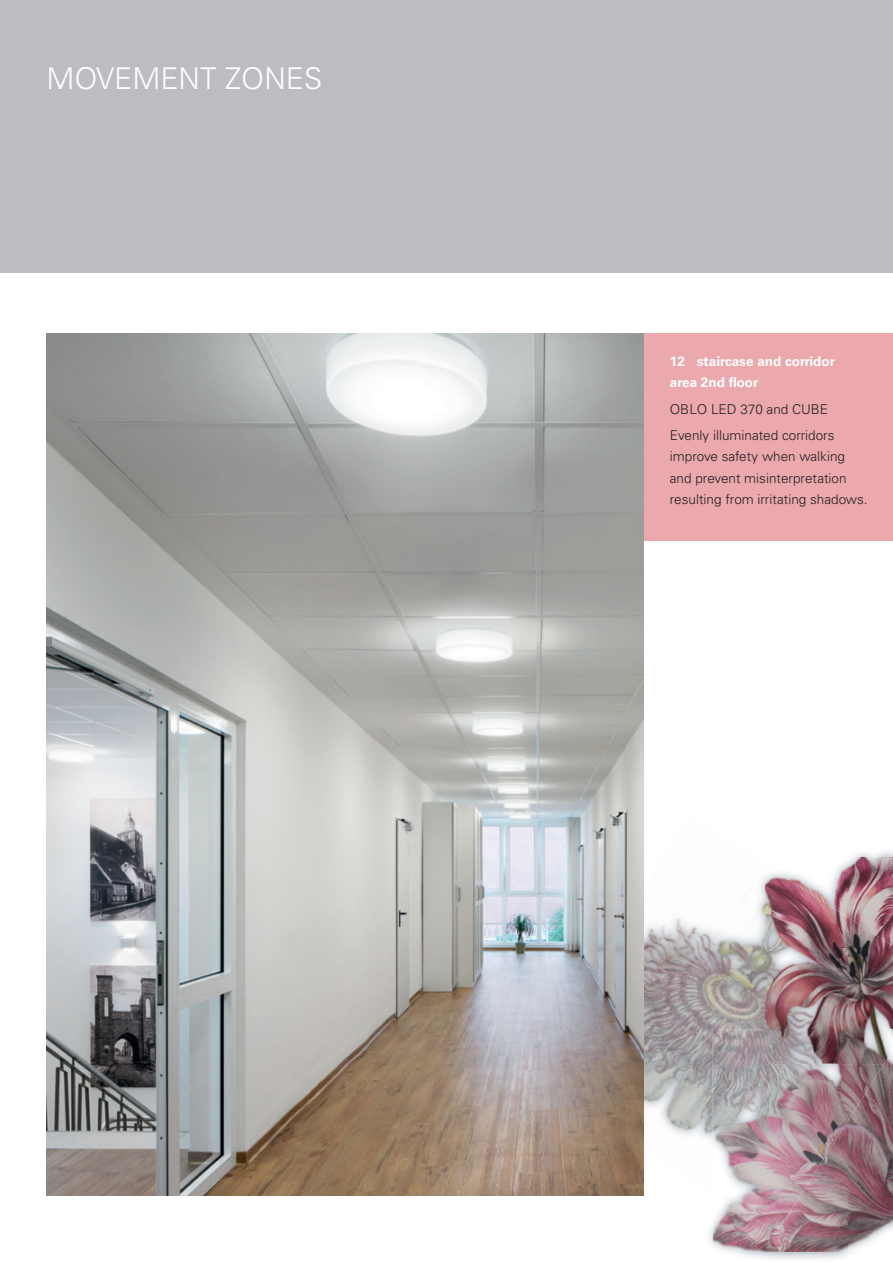
<style>
.page{position:relative;width:893px;height:1263px;background:#fff}
.page>*{position:absolute;margin:0;border:0;box-sizing:border-box;transform-origin:0 0}
.t1{font:300 30px "Univers LT Std";color:#fff}
.t2{font:300 13.5px/21.3px "Univers LT Std";color:#231f20}
.t3{font:700 13.5px/21.3px "Univers LT Std";color:#fff}
</style>
<div class="page">
<img style="left:598px;top:851px;width:295px;height:408px">
<img style="left:643px;top:847px;width:122px;height:98px">
<img style="left:643px;top:945px;width:122px;height:223px">
<img style="left:675px;top:1109px;width:38px;height:83px">
<img style="left:643px;top:1058px;width:23px;height:86px">
<img style="left:765px;top:857px;width:128px;height:207px">
<img style="left:765px;top:864px;width:85px;height:83px">
<img style="left:850px;top:919px;width:43px;height:28px">
<img style="left:848px;top:1064px;width:45px;height:188px">
<img style="left:803px;top:1132px;width:45px;height:120px">
<img style="left:713px;top:1232px;width:90px;height:20px">
<img style="left:713px;top:1029px;width:128px;height:203px">
<img style="left:841px;top:1064px;width:43px;height:68px">
<img style="left:884px;top:1050px;width:9px;height:14px">
<div style="left:0;top:0;width:893px;height:272px;background:#bcbdc0"></div>
<div style="left:643px;top:334px;width:250px;height:207px;background:#eba8ad"></div>
<img style="left:47px;top:334px;width:596px;height:861px">
<h1 class="t1" style="left:47px;top:61px;width:277px">MOVEMENT ZONES</h1>
<p class="t3" style="left:670px;top:350px;width:167px">12 staircase and corridor area 2nd floor</p>
<p class="t2" style="left:670px;top:395px;width:166px;line-height:26.5px">OBLO LED 370 and CUBE<br>Evenly illuminated corridors</p>
<p class="t2" style="left:670px;top:446px;width:199px">improve safety when walking and prevent misinterpretation resulting from irritating shadows.</p>
</div>
